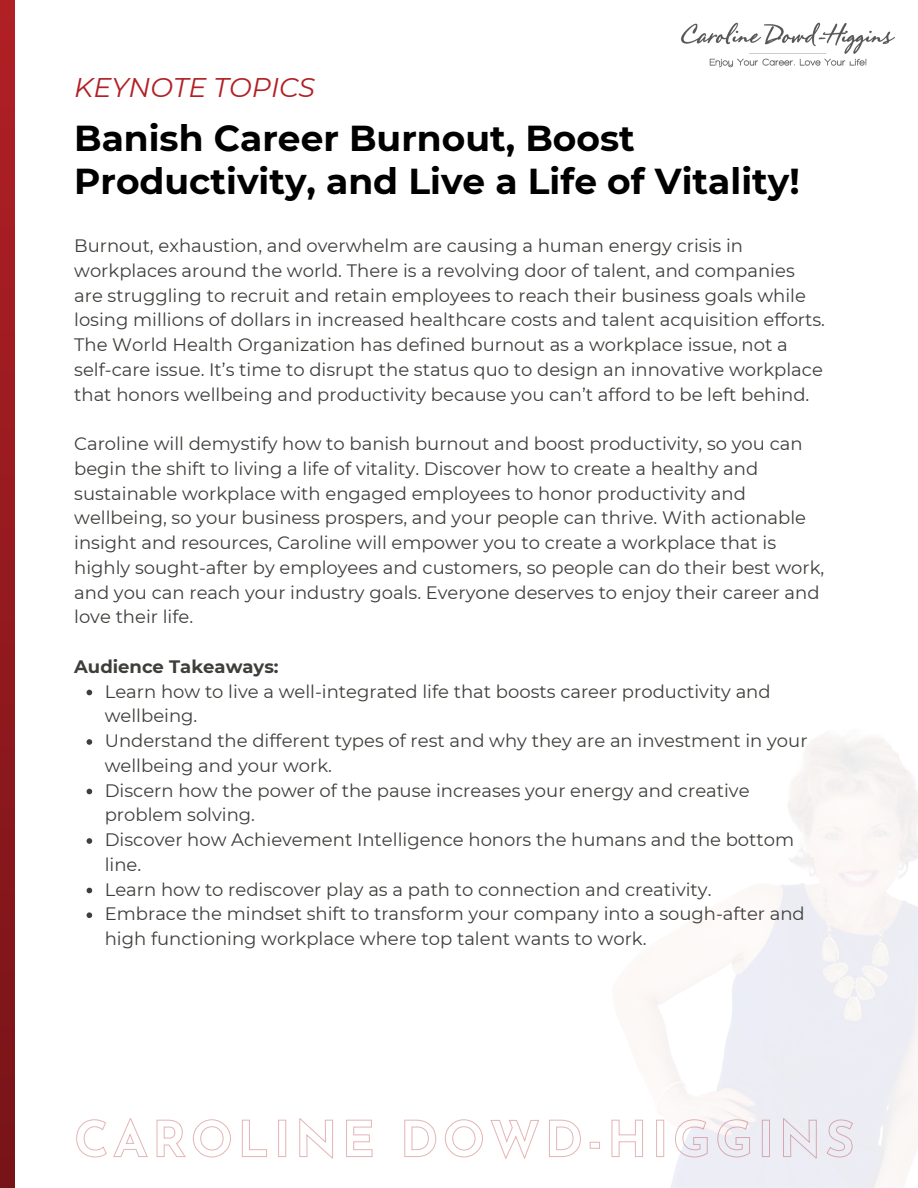
<style>
.page{position:relative;width:918px;height:1188px;background:#fff}
.page>*{position:absolute;margin:0;border:0;box-sizing:border-box;transform-origin:0 0}
.t1{font:700 36px/42.8px "Montserrat";color:#000}
.t2{font:italic 27px "Montserrat";color:#b12025}
.t3{font:18px/24.8px "Montserrat";color:#3e3e3b}
.t4{font:700 18px "Montserrat";color:#3e3e3b}
</style>
<div class="page">
<svg style="left:0;top:0;width:14px;height:1188px;background:#93191e"></svg>
<img style="left:681px;top:22px;width:214px;height:46px">
<svg style="left:76px;top:1118px;width:778px;height:43px"></svg>
<svg style="left:87px;top:690px;width:5px;height:5px"></svg>
<svg style="left:87px;top:739px;width:5px;height:6px"></svg>
<svg style="left:87px;top:789px;width:5px;height:5px"></svg>
<svg style="left:87px;top:838px;width:5px;height:6px"></svg>
<svg style="left:87px;top:888px;width:5px;height:5px"></svg>
<svg style="left:87px;top:912px;width:5px;height:6px"></svg>
<p class="t2" style="left:74px;top:71px;width:243px">KEYNOTE TOPICS</p>
<p class="t1" style="left:74px;top:117px;width:727px">Banish Career Burnout, Boost<br>Productivity, and Live a Life of Vitality!</p>
<p class="t3" style="left:74px;top:233px;width:752px">Burnout, exhaustion, and overwhelm are causing a human energy crisis in workplaces around the world. There is a revolving door of talent, and companies are struggling to recruit and retain employees to reach their business goals while losing millions of dollars in increased healthcare costs and talent acquisition efforts.<br>The World Health Organization has defined burnout as a workplace issue, not a self-care issue. It’s time to disrupt the status quo to design an innovative workplace that honors wellbeing and productivity because you can’t afford to be left behind.</p>
<h3 class="t3" style="left:74px;top:431px;width:752px">Caroline will demystify how to banish burnout and boost productivity, so you can begin the shift to living a life of vitality. Discover how to create a healthy and sustainable workplace with engaged employees to honor productivity and wellbeing, so your business prospers, and your people can thrive. With actionable insight and resources, Caroline will empower you to create a workplace that is highly sought-after by employees and customers, so people can do their best work, and you can reach your industry goals. Everyone deserves to enjoy their career and love their life.</h3>
<p class="t4" style="left:74px;top:655px;width:206px">Audience Takeaways:</p>
<h2 class="t3" style="left:105px;top:679px;width:667px">Learn how to live a well-integrated life that boosts career productivity and wellbeing.</h2>
<p class="t3" style="left:105px;top:728px;width:704px">Understand the different types of rest and why they are an investment in your wellbeing and your work.</p>
<p class="t3" style="left:105px;top:778px;width:646px">Discern how the power of the pause increases your energy and creative problem solving.</p>
<h4 class="t3" style="left:105px;top:827px;width:691px">Discover how Achievement Intelligence honors the humans and the bottom line.</h4>
<p class="t3" style="left:105px;top:877px;width:608px">Learn how to rediscover play as a path to connection and creativity.</p>
<p class="t3" style="left:105px;top:901px;width:702px">Embrace the mindset shift to transform your company into a sough-after and high functioning workplace where top talent wants to work.</p>
</div>
